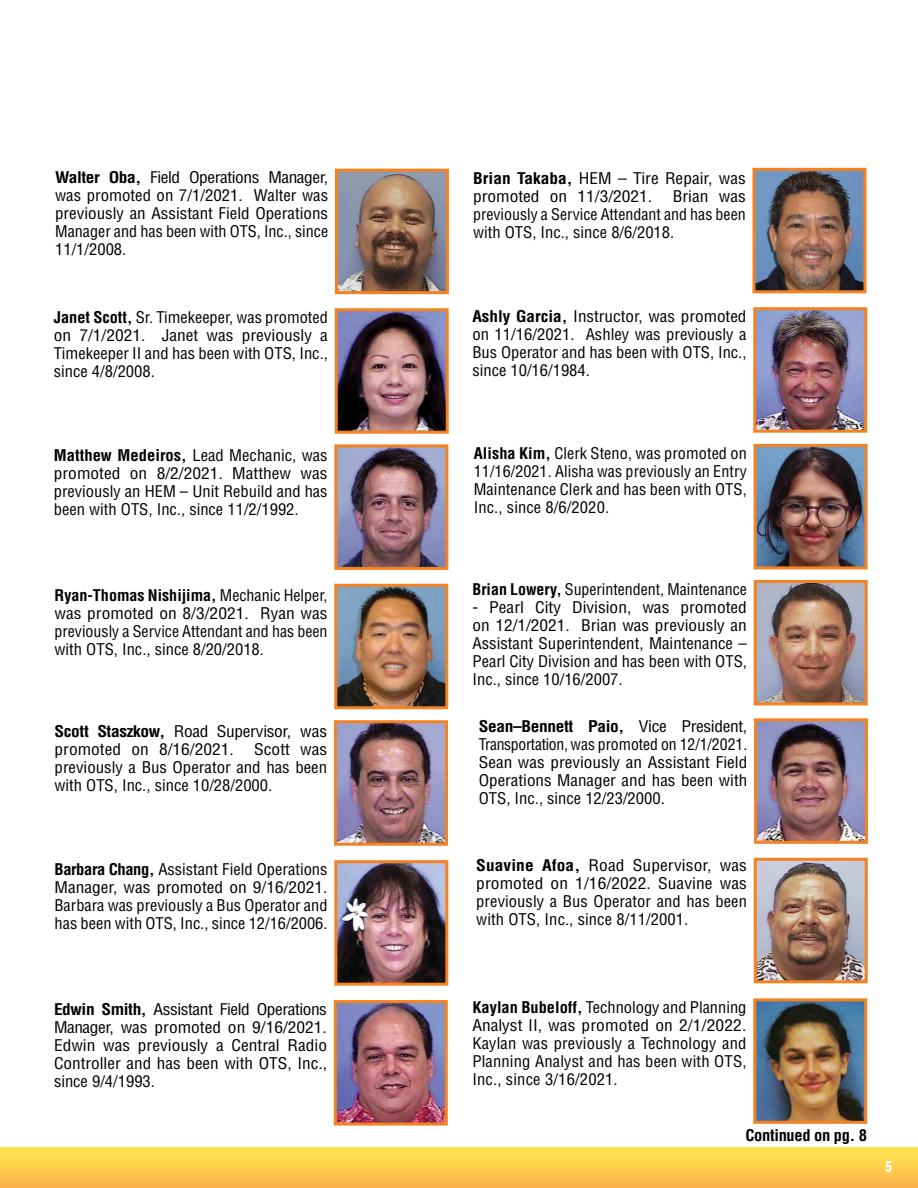
<style>
.page{position:relative;width:918px;height:1188px;background:#fff}
.page>*{position:absolute;margin:0;border:0;box-sizing:border-box;transform-origin:0 0}
.t1{font:16.5px "Franklin Gothic URW Com Dem";color:#fff}
.t2{font:condensed 15.75px/18px "Helvetica";color:#000;text-align:justify;scale:1.1 1}
.t3{font:condensed 15.75px/18px "Helvetica";color:#000;text-align:justify}
.t4{font:condensed 15.75px/18px "Helvetica";color:#000;text-align:justify;scale:1.04 1}
.t5{font:condensed 15.75px/18px "Helvetica";color:#000;text-align:justify;scale:1.05 1}
.t6{font:condensed 15.75px/18px "Helvetica";color:#000;text-align:justify;scale:1.06 1}
.t7{font:condensed 15.75px/18px "Helvetica";color:#000;text-align:justify;scale:1.09 1}
.t8{font:700 condensed 15.75px "Helvetica";letter-spacing:-.02em;color:#000;scale:1.05 1}
.s1{font-weight:700}
</style>
<div class="page">
<img style="left:757px;top:1002px;width:106px;height:118px">
<div style="left:753px;top:998px;width:114px;height:126px;border:3px solid #f58220"></div>
<div style="left:0;top:1148px;width:918px;height:40px;background:linear-gradient(to bottom,#ffe84d,#fdb34b)"></div>
<img style="left:339px;top:173px;width:106px;height:117px">
<div style="left:335px;top:169px;width:114px;height:125px;border:3px solid #f58220"></div>
<img style="left:339px;top:312px;width:106px;height:118px">
<div style="left:335px;top:308px;width:114px;height:126px;border:3px solid #f58220"></div>
<img style="left:338px;top:448px;width:106px;height:118px">
<div style="left:334px;top:444px;width:114px;height:126px;border:3px solid #f58220"></div>
<img style="left:338px;top:588px;width:106px;height:117px">
<div style="left:334px;top:584px;width:114px;height:125px;border:3px solid #f58220"></div>
<img style="left:338px;top:724px;width:106px;height:118px">
<div style="left:334px;top:720px;width:114px;height:126px;border:3px solid #f58220"></div>
<img style="left:338px;top:864px;width:106px;height:118px">
<div style="left:334px;top:860px;width:114px;height:126px;border:3px solid #f58220"></div>
<img style="left:757px;top:172px;width:106px;height:117px">
<div style="left:753px;top:168px;width:114px;height:125px;border:3px solid #f58220"></div>
<img style="left:757px;top:311px;width:106px;height:118px">
<div style="left:753px;top:307px;width:114px;height:126px;border:3px solid #f58220"></div>
<img style="left:758px;top:448px;width:106px;height:117px">
<div style="left:754px;top:444px;width:114px;height:125px;border:3px solid #f58220"></div>
<img style="left:758px;top:584px;width:106px;height:118px">
<div style="left:754px;top:580px;width:114px;height:126px;border:3px solid #f58220"></div>
<img style="left:758px;top:722px;width:106px;height:118px">
<div style="left:754px;top:718px;width:114px;height:126px;border:3px solid #f58220"></div>
<img style="left:758px;top:862px;width:106px;height:117px">
<div style="left:754px;top:858px;width:114px;height:125px;border:3px solid #f58220"></div>
<img style="left:338px;top:1004px;width:106px;height:118px">
<div style="left:334px;top:1000px;width:114px;height:126px;border:3px solid #f58220"></div>
<p class="t2" style="left:55px;top:168px;width:250px"><span class="s1">Walter Oba,</span> Field Operations Manager, was promoted on 7/1/2021. Walter was previously an Assistant Field Operations Manager and has been with OTS, Inc., since 11/1/2008.</p>
<p class="t4" style="left:54px;top:308px;width:265px"><span class="s1">Janet Scott,</span> Sr. Timekeeper, was promoted on 7/1/2021. Janet was previously a Timekeeper II and has been with OTS, Inc., since 4/8/2008.</p>
<p class="t6" style="left:54px;top:445px;width:260px"><span class="s1">Matthew Medeiros,</span> Lead Mechanic, was promoted on 8/2/2021. Matthew was previously an HEM – Unit Rebuild and has been with OTS, Inc., since 11/2/1992.</p>
<p class="t3" style="left:55px;top:586px;width:274px"><span class="s1">Ryan-Thomas Nishijima,</span> Mechanic Helper, was promoted on 8/3/2021. Ryan was previously a Service Attendant and has been with OTS, Inc., since 8/20/2018.</p>
<p class="t2" style="left:55px;top:721px;width:249px"><span class="s1">Scott Staszkow,</span> Road Supervisor, was promoted on 8/16/2021.</p>
<p class="t2" style="left:55px;top:739px;width:249px;text-indent:200px">Scott was previously a Bus Operator and has been with OTS, Inc., since 10/28/2000.</p>
<p class="t5" style="left:55px;top:860px;width:262px"><span class="s1">Barbara Chang,</span> Assistant Field Operations Manager, was promoted on 9/16/2021.<br>Barbara was previously a Bus Operator and has been with OTS, Inc., since 12/16/2006.</p>
<p class="t2" style="left:54px;top:1000px;width:250px"><span class="s1">Edwin Smith,</span> Assistant Field Operations Manager, was promoted on 9/16/2021.<br>Edwin was previously a Central Radio Controller and has been with OTS, Inc., since 9/4/1993.</p>
<p class="t2" style="left:473px;top:169px;width:249px"><span class="s1">Brian Takaba,</span> HEM – Tire Repair, was promoted on 11/3/2021.</p>
<p class="t2" style="left:473px;top:187px;width:249px;text-indent:200px">Brian was previously a Service Attendant and has been with OTS, Inc., since 8/6/2018.</p>
<p class="t7" style="left:472px;top:307px;width:253px"><span class="s1">Ashly Garcia,</span> Instructor, was promoted on 11/16/2021. Ashley was previously a Bus Operator and has been with OTS, Inc., since 10/16/1984.</p>
<p class="t3" style="left:474px;top:444px;width:275px"><span class="s1">Alisha Kim,</span> Clerk Steno, was promoted on 11/16/2021. Alisha was previously an Entry Maintenance Clerk and has been with OTS, Inc., since 8/6/2020.</p>
<p class="t3" style="left:472px;top:580px;width:276px"><span class="s1">Brian Lowery,</span> Superintendent, Maintenance ‑ Pearl City Division, was promoted on 12/1/2021. Brian was previously an Assistant Superintendent, Maintenance – Pearl City Division and has been with OTS, Inc., since 10/16/2007.</p>
<p class="t2" style="left:479px;top:717px;width:246px"><span class="s1">Sean–Bennett Paio,</span> Vice President, Transportation, was promoted on 12/1/2021.<br>Sean was previously an Assistant Field Operations Manager and has been with OTS, Inc., since 12/23/2000.</p>
<p class="t2" style="left:476px;top:856px;width:248px"><span class="s1">Suavine Afoa,</span> Road Supervisor, was promoted on 1/16/2022. Suavine was previously a Bus Operator and has been with OTS, Inc., since 8/11/2001.</p>
<p class="t4" style="left:472px;top:998px;width:265px"><span class="s1">Kaylan Bubeloff,</span> Technology and Planning Analyst II, was promoted on 2/1/2022.<br>Kaylan was previously a Technology and Planning Analyst and has been with OTS, Inc., since 3/16/2021.</p>
<p class="t8" style="left:745px;top:1126px;width:117px">Continued on pg. 8</p>
<p class="t1" style="left:885px;top:1157px;width:9px">5</p>
</div>
